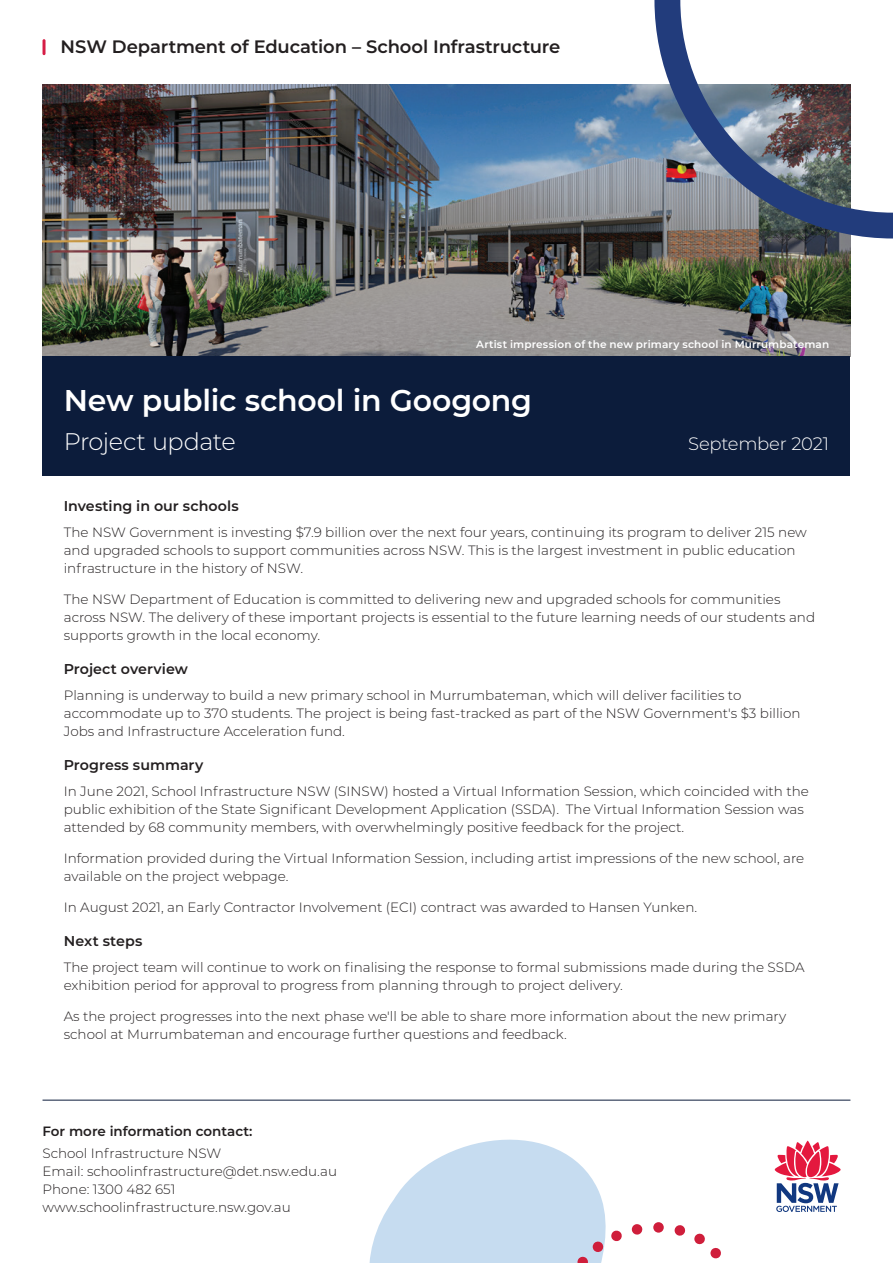
<style>
.page{position:relative;width:893px;height:1263px;background:#fff}
.page>*{position:absolute;margin:0;border:0;box-sizing:border-box;transform-origin:0 0}
.t1{font:600 30px "Montserrat";letter-spacing:-.01em;color:#fff}
.t2{font:300 24px "Montserrat";letter-spacing:-.02em;color:#fff}
.t3{font:600 18px "Montserrat";letter-spacing:-.005em;color:#231f20}
.t4{font:300 18px "Montserrat";letter-spacing:-.015em;color:#fff}
.t5{font:600 14.25px "Montserrat";color:#231f20}
.t6{font:300 13.5px/18px "Montserrat";color:#231f20}
.t7{font:600 13.5px "Montserrat";color:#231f20}
.t8{font:600 10.5px "Montserrat";letter-spacing:.015em;color:#fff}
</style>
<div class="page">
<svg style="left:369px;top:1139px;width:237px;height:124px;fill:#c6dcf0"></svg>
<svg style="left:632px;top:1224px;width:11px;height:11px"></svg>
<svg style="left:675px;top:1225px;width:11px;height:11px"></svg>
<svg style="left:611px;top:1230px;width:11px;height:12px"></svg>
<svg style="left:577px;top:1241px;width:27px;height:22px"></svg>
<svg style="left:694px;top:1233px;width:27px;height:26px"></svg>
<div style="left:653px;top:1222px;width:11px;height:11px;background:#cf1e3b;border-radius:50%"></div>
<hr style="left:43px;top:39px;width:3px;height:16px;background:#d61d46;border-radius:2px">
<hr style="left:43px;top:1100px;width:807px;height:1px;background:#0c1c3b">
<svg style="left:774px;top:1140px;width:67px;height:72px"></svg>
<img style="left:43px;top:84px;width:807px;height:272px">
<div style="left:43px;top:356px;width:807px;height:119px;background:#0c1c3b"></div>
<img style="left:654px;top:0;width:239px;height:238px">
<h3 class="t3" style="left:61px;top:34px;width:501px">NSW Department of Education – School Infrastructure</h3>
<p class="t8" style="left:476px;top:337px;width:354px">Artist impression of the new primary school in Murrumbateman</p>
<h1 class="t1" style="left:64px;top:379px;width:470px">New public school in Googong</h1>
<h2 class="t2" style="left:64px;top:426px;width:173px">Project update</h2>
<h3 class="t4" style="left:688px;top:432px;width:142px">September 2021</h3>
<p class="t5" style="left:64px;top:495px;width:176px">Investing in our schools</p>
<p class="t6" style="left:64px;top:523px;width:745px">The NSW Government is investing $7.9 billion over the next four years, continuing its program to deliver 215 new and upgraded schools to support communities across NSW. This is the largest investment in public education infrastructure in the history of NSW.</p>
<p class="t6" style="left:64px;top:590px;width:753px">The NSW Department of Education is committed to delivering new and upgraded schools for communities across NSW. The delivery of these important projects is essential to the future learning needs of our students and supports growth in the local economy.</p>
<p class="t5" style="left:64px;top:658px;width:126px">Project overview</p>
<p class="t6" style="left:64px;top:686px;width:738px">Planning is underway to build a new primary school in Murrumbateman, which will deliver facilities to accommodate up to 370 students. The project is being fast-tracked as part of the NSW Government's $3 billion<br>Jobs and Infrastructure Acceleration fund.</p>
<p class="t5" style="left:64px;top:755px;width:141px">Progress summary</p>
<p class="t6" style="left:64px;top:782px;width:747px">In June 2021, School Infrastructure NSW (SINSW) hosted a Virtual Information Session, which coincided with the public exhibition of the State Significant Development Application (SSDA). The Virtual Information Session was attended by 68 community members, with overwhelmingly positive feedback for the project.</p>
<p class="t6" style="left:64px;top:849px;width:742px">Information provided during the Virtual Information Session, including artist impressions of the new school, are available on the project webpage.</p>
<p class="t6" style="left:64px;top:898px;width:635px">In August 2021, an Early Contractor Involvement (ECI) contract was awarded to Hansen Yunken.</p>
<p class="t5" style="left:64px;top:930px;width:80px">Next steps</p>
<p class="t6" style="left:64px;top:958px;width:742px">The project team will continue to work on finalising the response to formal submissions made during the SSDA exhibition period for approval to progress from planning through to project delivery.</p>
<p class="t6" style="left:64px;top:1007px;width:724px">As the project progresses into the next phase we'll be able to share more information about the new primary school at Murrumbateman and encourage further questions and feedback.</p>
<p class="t7" style="left:43px;top:1121px;width:211px">For more information contact:</p>
<p class="t6" style="left:43px;top:1144px;width:296px">School Infrastructure NSW<br>Email: schoolinfrastructure@det.nsw.edu.au Phone: 1300 482 651 www.schoolinfrastructure.nsw.gov.au</p>
</div>
